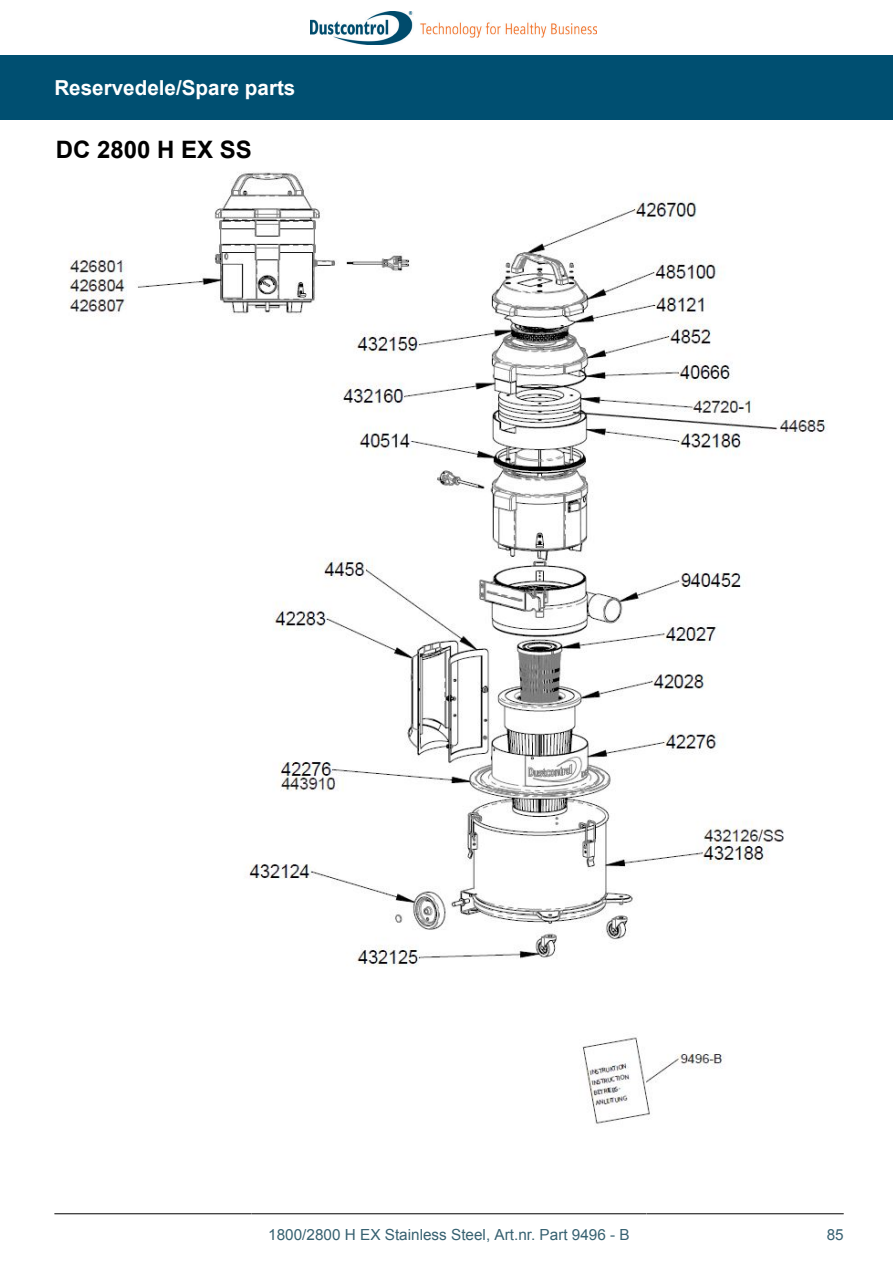
<style>
.page{position:relative;width:893px;height:1263px;background:#fff}
.page>*{position:absolute;margin:0;border:0;box-sizing:border-box;transform-origin:0 0}
.t1{font:700 24px "Arial";color:#000}
.t2{font:700 20.7px "Arial";color:#fff}
.t3{font:15.3px "Arial";color:#376171}
</style>
<div class="page">
<img style="left:310px;top:12px;width:286px;height:33px">
<div style="left:0;top:55px;width:893px;height:65px;background:#004f71"></div>
<img style="left:68px;top:172px;width:760px;height:952px">
<hr style="left:54px;top:1213px;width:198px;height:1px;background:#000">
<hr style="left:252px;top:1213px;width:394px;height:1px;background:#000">
<hr style="left:646px;top:1213px;width:198px;height:1px;background:#000">
<p class="t2" style="left:54px;top:73px;width:243px">Reservedele/Spare parts</p>
<h1 class="t1" style="left:56px;top:132px;width:198px">DC 2800 H EX SS</h1>
<p class="t3" style="left:268px;top:1224px;width:363px">1800/2800 H EX Stainless Steel, Art.nr. Part 9496 - B</p>
<p class="t3" style="left:827px;top:1224px;width:19px">85</p>
</div>
